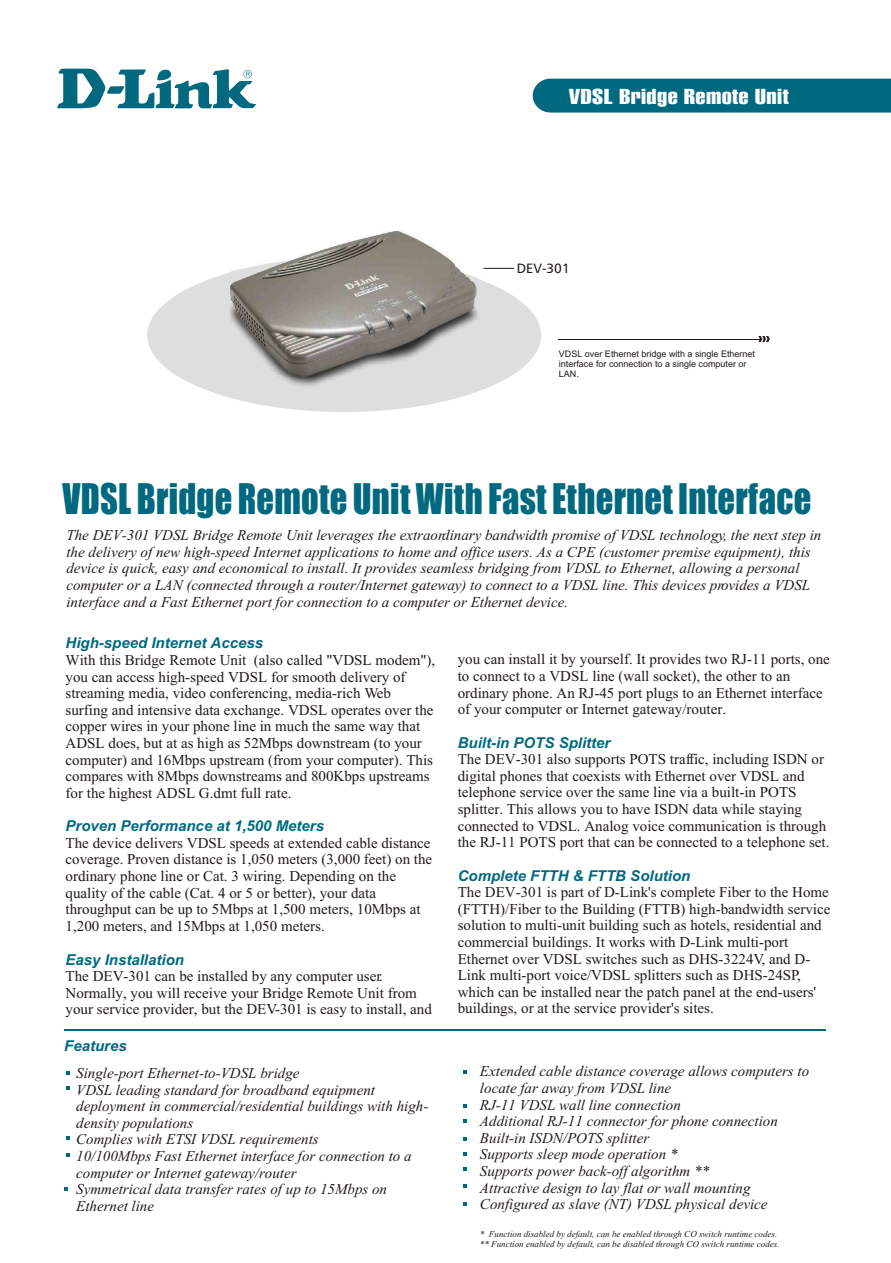
<style>
.page{position:relative;width:891px;height:1263px;background:#fff}
.page>*{position:absolute;margin:0;border:0;box-sizing:border-box;transform-origin:0 0}
.t1{font:39px "Impact";letter-spacing:.01em;color:#006980;scale:.88 1}
.t2{font:21px "Swiss 911 X Cm BT";letter-spacing:.015em;color:#fff;scale:1.42 1}
.t3{font:15px/16.6px "Times New Roman";color:#1f1a17}
.t4{font:italic 15px/16.6px "Times New Roman";color:#1f1a17}
.t5{font:italic 700 15px "Arial";color:#006980}
.t6{font:13.5px "Humnst 777 BT";color:#1f1a17}
.t7{font:italic 9px/9.9px "Times New Roman";color:#1f1a17}
.t8{font:9px/10.1px "Arial";color:#1f1a17}
</style>
<div class="page">
<div style="left:147px;top:258px;width:394px;height:154px;background:#dedede;border-radius:50%"></div>
<svg style="left:57px;top:69px;width:199px;height:39px"></svg>
<hr style="left:559px;top:339px;width:202px;height:1px;background:#1f1a17">
<svg style="left:758px;top:336px;width:12px;height:6px"></svg>
<hr style="left:483px;top:268px;width:31px;height:1px;background:#1f1a17">
<svg style="left:532px;top:78px;width:359px;height:35px;background:#0b6f85"></svg>
<hr style="left:64px;top:1029px;width:762px;height:1px;background:#006980">
<svg style="left:66px;top:1071px;width:4px;height:4px"></svg>
<svg style="left:463px;top:1070px;width:4px;height:4px"></svg>
<svg style="left:66px;top:1086px;width:4px;height:3px"></svg>
<svg style="left:463px;top:1104px;width:4px;height:3px"></svg>
<svg style="left:463px;top:1137px;width:4px;height:4px"></svg>
<svg style="left:66px;top:1136px;width:4px;height:4px"></svg>
<svg style="left:463px;top:1152px;width:4px;height:4px"></svg>
<svg style="left:66px;top:1154px;width:4px;height:3px"></svg>
<svg style="left:64px;top:1188px;width:4px;height:3px"></svg>
<svg style="left:463px;top:1167px;width:4px;height:4px"></svg>
<svg style="left:463px;top:1184px;width:4px;height:4px"></svg>
<svg style="left:463px;top:1202px;width:4px;height:4px"></svg>
<svg style="left:463px;top:1119px;width:4px;height:4px"></svg>
<img style="left:229px;top:271px;width:252px;height:115px">
<img style="left:231px;top:232px;width:245px;height:144px">
<h2 class="t2" style="left:569px;top:88px;width:156px">VDSL Bridge Remote Unit</h2>
<p class="t6" style="left:517px;top:263px;width:54px">DEV-301</p>
<p class="t8" style="left:559px;top:350px;width:198px">VDSL over Ethernet bridge with a single Ethernet interface for connection to a single computer or<br>LAN.</p>
<h1 class="t1" style="left:63px;top:484px;width:853px">VDSL Bridge Remote Unit With Fast Ethernet Interface</h1>
<p class="t4" style="left:66px;top:528px;width:756px">The DEV-301 VDSL Bridge Remote Unit leverages the extraordinary bandwidth promise of VDSL technology, the next step in the delivery of new high-speed Internet applications to home and office users. As a CPE (customer premise equipment), this device is quick, easy and economical to install. It provides seamless bridging from VDSL to Ethernet, allowing a personal computer or a LAN (connected through a router/Internet gateway) to connect to a VDSL line. This devices provides a VDSL interface and a Fast Ethernet port for connection to a computer or Ethernet device.</p>
<p class="t5" style="left:66px;top:638px;width:199px">High-speed Internet Access</p>
<p class="t3" style="left:66px;top:653px;width:371px">With this Bridge Remote Unit (also called "VDSL modem"), you can access high-speed VDSL for smooth delivery of streaming media, video conferencing, media-rich Web surfing and intensive data exchange. VDSL operates over the copper wires in your phone line in much the same way that ADSL does, but at as high as 52Mbps downstream (to your computer) and 16Mbps upstream (from your computer). This compares with 8Mbps downstreams and 800Kbps upstreams for the highest ADSL G.dmt full rate.</p>
<p class="t3" style="left:66px;top:836px;width:368px">The device delivers VDSL speeds at extended cable distance coverage. Proven distance is 1,050 meters (3,000 feet) on the ordinary phone line or Cat. 3 wiring. Depending on the quality of the cable (Cat. 4 or 5 or better), your data throughput can be up to 5Mbps at 1,500 meters, 10Mbps at 1,200 meters, and 15Mbps at 1,050 meters.</p>
<p class="t3" style="left:66px;top:969px;width:368px">The DEV-301 can be installed by any computer user.<br>Normally, you will receive your Bridge Remote Unit from your service provider, but the DEV-301 is easy to install, and</p>
<p class="t5" style="left:66px;top:820px;width:260px">Proven Performance at 1,500 Meters</p>
<p class="t5" style="left:66px;top:954px;width:120px">Easy Installation</p>
<p class="t5" style="left:64px;top:1041px;width:64px">Features</p>
<p class="t3" style="left:458px;top:652px;width:374px">you can install it by yourself. It provides two RJ-11 ports, one to connect to a VDSL line (wall socket), the other to an ordinary phone. An RJ-45 port plugs to an Ethernet interface of your computer or Internet gateway/router.</p>
<p class="t3" style="left:458px;top:752px;width:373px">The DEV-301 also supports POTS traffic, including ISDN or digital phones that coexists with Ethernet over VDSL and telephone service over the same line via a built-in POTS splitter. This allows you to have ISDN data while staying connected to VDSL. Analog voice communication is through the RJ-11 POTS port that can be connected to a telephone set.</p>
<p class="t3" style="left:458px;top:885px;width:374px">The DEV-301 is part of D-Link's complete Fiber to the Home (FTTH)/Fiber to the Building (FTTB) high-bandwidth service solution to multi-unit building such as hotels, residential and commercial buildings. It works with D-Link multi-port Ethernet over VDSL switches such as DHS-3224V, and D-Link multi-port voice/VDSL splitters such as DHS-24SP, which can be installed near the patch panel at the end-users' buildings, or at the service provider's sites.</p>
<p class="t5" style="left:458px;top:737px;width:154px">Built-in POTS Splitter</p>
<p class="t5" style="left:458px;top:870px;width:234px">Complete FTTH &amp; FTTB Solution</p>
<p class="t4" style="left:76px;top:1066px;width:354px">Single-port Ethernet-to-VDSL bridge<br>VDSL leading standard for broadband equipment deployment in commercial/residential buildings with high&shy;density populations<br>Complies with ETSI VDSL requirements<br>10/100Mbps Fast Ethernet interface for connection to a computer or Internet gateway/router<br>Symmetrical data transfer rates of up to 15Mbps on Ethernet line</p>
<p class="t4" style="left:480px;top:1064px;width:331px">Extended cable distance coverage allows computers to locate far away from VDSL line<br>RJ-11 VDSL wall line connection<br>Additional RJ-11 connector for phone connection Built-in ISDN/POTS splitter<br>Supports sleep mode operation *<br>Supports power back-off algorithm **<br>Attractive design to lay flat or wall mounting Configured as slave (NT) VDSL physical device</p>
<p class="t7" style="left:480px;top:1230px;width:301px">* Function disabled by default, can be enabled through CO switch runtime codes. ** Function enabled by default, can be disabled through CO switch runtime codes.</p>
</div>
